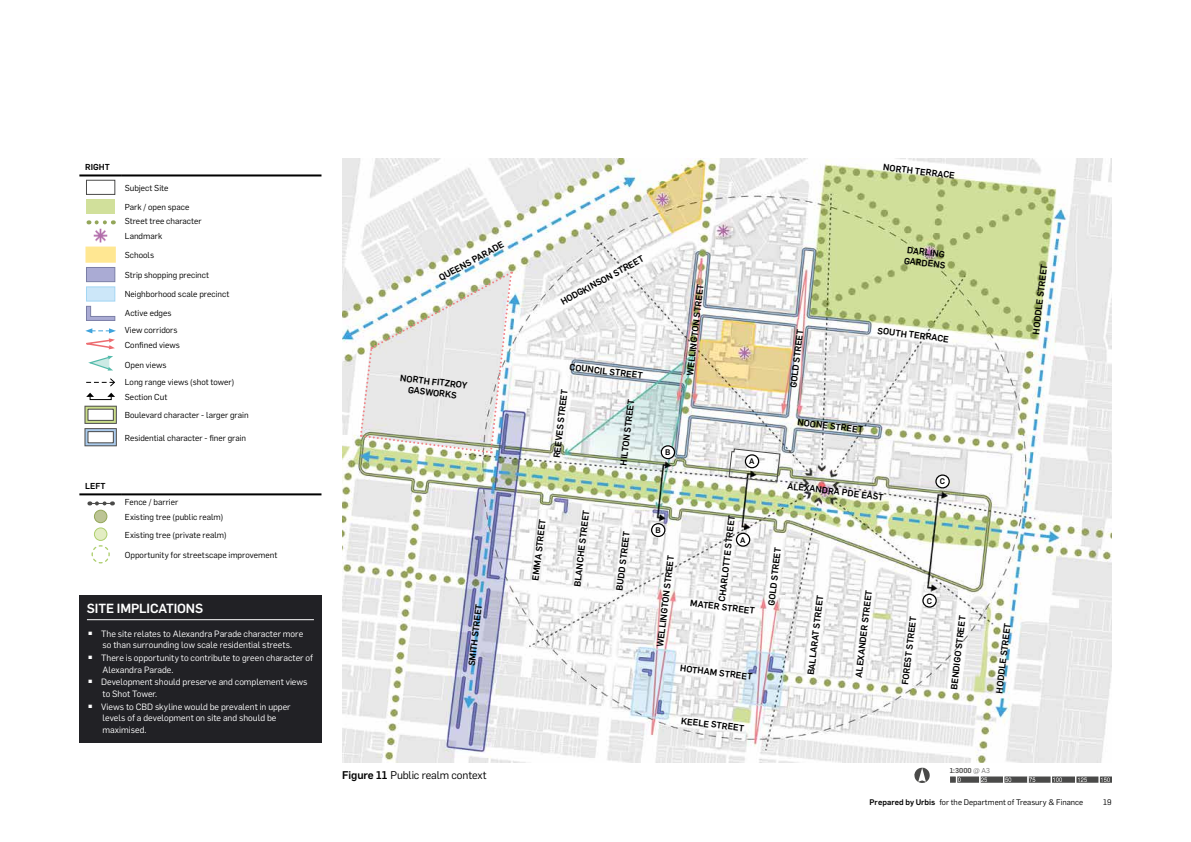
<style>
.page{position:relative;width:1191px;height:842px;background:#fff}
.page>*{position:absolute;margin:0;border:0;box-sizing:border-box;transform-origin:0 0}
.t1{font:500 13px "Flama";letter-spacing:-.01em;color:#fff}
.t2{font:11px "Flama";letter-spacing:-.01em;color:#000}
.t3{font:500 9px/10.8px "Flama";color:#000}
.t4{font:9px/11.5px "Flama";color:#fff}
.t5{font:8.5px/14.6px "Flama";color:#000}
.t6{font:500 8.5px "Flama";letter-spacing:.01em;color:#000}
.t7{font:8px "Flama";letter-spacing:.005em;color:#000}
.t8{font:500 8px "Flama";color:#000}
.t9{font:500 7px "Flama";color:#4a4a49}
.s1{font-weight:500}
.s2{font-weight:300}
</style>
<div class="page">
<hr style="left:79px;top:174px;width:43px;height:2px;background:#000">
<hr style="left:122px;top:174px;width:199px;height:2px;background:#000">
<div style="left:86px;top:180px;width:29px;height:15px;border:1px solid #4a4a49"></div>
<div style="left:86px;top:199px;width:29px;height:14px;background:#d1e09b"></div>
<svg style="left:97px;top:220px;width:17px;height:4px"></svg>
<img style="left:94px;top:229px;width:14px;height:13px">
<div style="left:85px;top:247px;width:31px;height:16px;background:#ffe792;border:2px solid #ffdf6e"></div>
<div style="left:86px;top:267px;width:29px;height:15px;background:#aaabd4;border:1px solid #4e5389"></div>
<div style="left:86px;top:286px;width:29px;height:16px;background:#cce7f9;border:1px solid #85c9f0"></div>
<svg style="left:86px;top:305px;width:30px;height:16px"></svg>
<svg style="left:85px;top:328px;width:31px;height:21px"></svg>
<svg style="left:88px;top:356px;width:25px;height:15px"></svg>
<svg style="left:86px;top:378px;width:29px;height:9px"></svg>
<div style="left:90px;top:396px;width:22px;height:4px;border:1px solid #000"></div>
<svg style="left:86px;top:393px;width:8px;height:4px"></svg>
<svg style="left:107px;top:393px;width:8px;height:4px"></svg>
<div style="left:84px;top:406px;width:33px;height:18px;border:4px solid #4a4a49"></div>
<div style="left:85px;top:407px;width:31px;height:16px;border:2px solid #c9dc89"></div>
<div style="left:84px;top:428px;width:33px;height:18px;border:4px solid #4a4a49"></div>
<div style="left:85px;top:429px;width:31px;height:16px;border:2px solid #abcbec"></div>
<img style="left:343px;top:159px;width:768px;height:603px">
<svg style="left:661px;top:446px;width:13px;height:13px"></svg>
<div style="left:660px;top:445px;width:15px;height:14px;border:1px solid #000;border-radius:50%"></div>
<div style="left:651px;top:524px;width:14px;height:12px;background:#fff;border-radius:50%"></div>
<div style="left:651px;top:523px;width:14px;height:14px;border:1px solid #000;border-radius:50%"></div>
<svg style="left:936px;top:475px;width:13px;height:13px"></svg>
<div style="left:935px;top:474px;width:14px;height:14px;border:1px solid #000;border-radius:50%"></div>
<svg style="left:923px;top:594px;width:13px;height:13px"></svg>
<div style="left:922px;top:594px;width:14px;height:14px;border:1px solid #000;border-radius:50%"></div>
<div style="left:736px;top:533px;width:13px;height:13px;background:#fff;border-radius:50%"></div>
<div style="left:736px;top:533px;width:14px;height:14px;border:1px solid #000;border-radius:50%"></div>
<svg style="left:728px;top:448px;width:53px;height:35px"></svg>
<div style="left:79px;top:595px;width:242px;height:148px;background:#212125"></div>
<hr style="left:87px;top:619px;width:227px;height:1px;background:#fff">
<svg style="left:359px;top:271px;width:154px;height:183px"></svg>
<hr style="left:79px;top:493px;width:43px;height:2px;background:#000">
<hr style="left:122px;top:493px;width:199px;height:2px;background:#000">
<svg style="left:89px;top:501px;width:24px;height:4px"></svg>
<div style="left:94px;top:510px;width:13px;height:13px;background:#bcc495;border-radius:50%"></div>
<div style="left:94px;top:510px;width:13px;height:13px;border:1px solid #93a659;border-radius:50%"></div>
<svg style="left:94px;top:528px;width:13px;height:12px"></svg>
<div style="left:94px;top:527px;width:13px;height:14px;border:1px solid #adce6d;border-radius:50%"></div>
<svg style="left:91px;top:545px;width:19px;height:19px"></svg>
<svg style="left:914px;top:768px;width:15px;height:15px"></svg>
<img style="left:950px;top:776px;width:161px;height:7px">
<p class="t6" style="left:85px;top:160px;width:26px">RIGHT</p>
<p class="t5" style="left:125px;top:180px;width:45px">Subject Site</p>
<p class="t5" style="left:125px;top:199px;width:78px">Park / open space<br>Street tree character<br>Landmark</p>
<p class="t5" style="left:125px;top:247px;width:31px">Schools</p>
<p class="t5" style="left:125px;top:267px;width:86px">Strip shopping precinct</p>
<p class="t5" style="left:125px;top:287px;width:106px">Neighborhood scale precinct</p>
<p class="t5" style="left:125px;top:305px;width:57px;line-height:15.9px">Active edges<br>View corridors<br>Confined views</p>
<p class="t5" style="left:125px;top:355px;width:111px;line-height:17.8px">Open views<br>Long range views (shot tower)</p>
<p class="t5" style="left:125px;top:387px;width:125px;line-height:18.4px">Section Cut<br>Boulevard character - larger grain</p>
<p class="t5" style="left:125px;top:430px;width:123px">Residential character - finer grain</p>
<p class="t6" style="left:85px;top:479px;width:22px">LEFT</p>
<p class="t5" style="left:125px;top:495px;width:100px">Fence / barrier<br>Existing tree (public realm)</p>
<p class="t5" style="left:125px;top:527px;width:103px">Existing tree (private realm)</p>
<p class="t5" style="left:125px;top:547px;width:154px">Opportunity for streetscape improvement</p>
<h1 class="t1" style="left:87px;top:599px;width:118px">SITE IMPLICATIONS</h1>
<p class="t4" style="left:88px;top:627px;width:216px;text-align:center"><sup>▪</sup> The site relates to Alexandra Parade character more so than surrounding low scale residential streets.</p>
<p class="t4" style="left:102px;top:652px;width:212px;text-indent:-14px"><sup>▪</sup> There is opportunity to contribute to green character of<br>Alexandra Parade.</p>
<p class="t4" style="left:102px;top:676px;width:207px;text-indent:-14px"><sup>▪</sup> Development should preserve and complement views to Shot Tower.</p>
<p class="t4" style="left:102px;top:700px;width:190px;text-indent:-14px"><sup>▪</sup> Views to CBD skyline would be prevalent in upper levels of a development on site and should be maximised.</p>
<p class="t3" style="left:884px;top:161px;width:74px;rotate:7deg">NORTH TERRACE</p>
<p class="t3" style="left:437px;top:273px;width:74px;rotate:-29deg">QUEENS PARADE</p>
<p class="t3" style="left:401px;top:372px;width:69px;text-align:center;rotate:7deg">NORTH FITZROY<br>GASWORKS</p>
<p class="t3" style="left:559px;top:298px;width:95px;rotate:-29deg">HODGKINSON STREET</p>
<p class="t3" style="left:570px;top:361px;width:75px;rotate:7deg">COUNCIL STREET</p>
<p class="t3" style="left:550px;top:457px;width:71px;rotate:-83deg">REEVES STREET</p>
<p class="t3" style="left:617px;top:464px;width:68px;rotate:-83deg">HILTON STREET</p>
<p class="t3" style="left:684px;top:375px;width:94px;rotate:-83deg">WELLINGTON STREET</p>
<p class="t8" style="left:665px;top:446px;width:7px">B</p>
<p class="t8" style="left:749px;top:455px;width:7px">A</p>
<p class="t3" style="left:906px;top:244px;width:43px;rotate:7deg">DARLING<br>GARDENS</p>
<p class="t3" style="left:787px;top:387px;width:60px;rotate:-83deg">GOLD STREET</p>
<p class="t3" style="left:798px;top:416px;width:68px;rotate:7deg">NOONE STREET</p>
<p class="t3" style="left:878px;top:325px;width:73px;rotate:7deg">SOUTH TERRACE</p>
<p class="t3" style="left:1029px;top:334px;width:72px;rotate:-83deg">HODDLE STREET</p>
<p class="t3" style="left:788px;top:480px;width:98px;rotate:7deg">ALEXANDRA PDE EAST</p>
<p class="t8" style="left:939px;top:475px;width:7px">C</p>
<p class="t3" style="left:465px;top:665px;width:64px;rotate:-83deg">SMITH STREET</p>
<p class="t3" style="left:529px;top:580px;width:64px;rotate:-83deg">EMMA STREET</p>
<p class="t3" style="left:571px;top:586px;width:78px;rotate:-83deg">BLANCHE STREET</p>
<p class="t3" style="left:613px;top:590px;width:61px;rotate:-83deg">BUDD STREET</p>
<p class="t8" style="left:655px;top:524px;width:7px">B</p>
<p class="t3" style="left:654px;top:646px;width:94px;rotate:-83deg">WELLINGTON STREET</p>
<p class="t3" style="left:716px;top:601px;width:89px;rotate:-83deg">CHARLOTTE STREET</p>
<p class="t8" style="left:740px;top:534px;width:7px">A</p>
<p class="t3" style="left:691px;top:597px;width:67px;rotate:7deg">MATER STREET</p>
<p class="t3" style="left:681px;top:662px;width:74px;rotate:7deg">HOTHAM STREET</p>
<p class="t3" style="left:765px;top:605px;width:60px;rotate:-83deg">GOLD STREET</p>
<p class="t3" style="left:805px;top:674px;width:82px;rotate:-83deg">BALLARAT STREET</p>
<p class="t3" style="left:852px;top:676px;width:89px;rotate:-83deg">ALEXANDER STREET</p>
<p class="t8" style="left:926px;top:595px;width:7px">C</p>
<p class="t3" style="left:899px;top:684px;width:70px;rotate:-83deg">FOREST STREET</p>
<p class="t3" style="left:948px;top:688px;width:76px;rotate:-83deg">BENDIGO STREET</p>
<p class="t3" style="left:993px;top:692px;width:72px;rotate:-83deg">HODDLE STREET</p>
<p class="t3" style="left:682px;top:715px;width:65px;rotate:7deg">KEELE STREET</p>
<p class="t2" style="left:342px;top:767px;width:146px"><span class="s1">Figure 11</span> Public realm context</p>
<p class="t9" style="left:949px;top:765px;width:42px">1:3000 <span class="s2">@ A3</span></p>
<p class="t7" style="left:869px;top:796px;width:215px"><span class="s1">Prepared by Urbis</span> for the Department of Treasury &amp; Finance</p>
<p class="t7" style="left:1103px;top:796px;width:10px">19</p>
</div>
